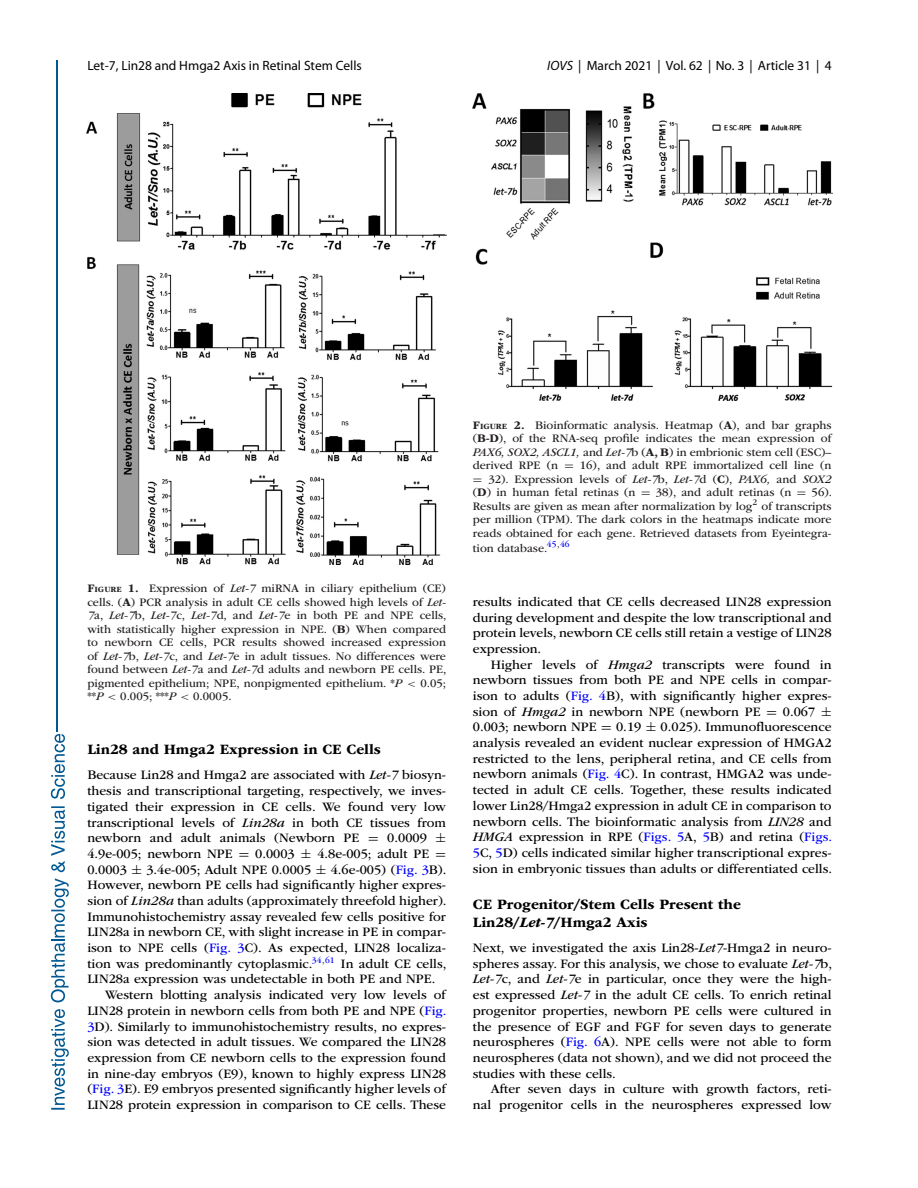
<style>
.page{position:relative;width:918px;height:1188px;background:#fff}
.page>*{position:absolute;margin:0;border:0;box-sizing:border-box;transform-origin:0 0}
.t1{font:700 15px/18px "ITC Garamond Std";color:#000}
.t2{font:13.5px/15.8px "ITC Garamond Std";color:#000;text-align:justify}
.t3{font:13.5px "Myriad Pro";color:#000}
.t4{font:12px/13.5px "ITC Garamond Std";color:#231f20;text-align:justify}
.s1{font-style:italic}
.s2{font-weight:700}
.s3{font-weight:700;font-size:8.4px}
.s4{font-family:"RMTMI"}
.s5{font-family:"MTSY"}
.s6{color:#00f}
</style>
<div class="page">
<hr style="left:57px;top:60px;width:1px;height:672px;background:#005892">
<svg style="left:51px;top:734px;width:18px;height:376px"></svg>
<img style="left:87px;top:93px;width:360px;height:471px">
<img style="left:472px;top:94px;width:360px;height:307px">
<p class="t3" style="left:87px;top:60px;width:276px">Let-7, Lin28 and Hmga2 Axis in Retinal Stem Cells</p>
<p class="t3" style="left:547px;top:60px;width:286px"><span class="s1">IOVS</span> | March 2021 | Vol. 62 | No. 3 | Article 31 | 4</p>
<p class="t4" style="left:87px;top:583px;width:361px"><span class="s2">F</span><span class="s3">IGURE</span> <span class="s2">1.</span> Expression of <span class="s1">Let-7</span> miRNA in ciliary epithelium (CE) cells. (<span class="s2">A</span>) PCR analysis in adult CE cells showed high levels of <span class="s1">Let-7</span>a, <span class="s1">Let-7</span>b, <span class="s1">Let-7</span>c, <span class="s1">Let-7</span>d, and <span class="s1">Let-7</span>e in both PE and NPE cells, with statistically higher expression in NPE. (<span class="s2">B</span>) When compared to newborn CE cells, PCR results showed increased expression of <span class="s1">Let-7</span>b, <span class="s1">Let-7</span>c, and <span class="s1">Let-7</span>e in adult tissues. No differences were found between <span class="s1">Let-7</span>a and <span class="s1">Let-7</span>d adults and newborn PE cells. PE, pigmented epithelium; NPE, nonpigmented epithelium. *<span class="s1">P</span> <span class="s4">&lt;</span> 0.05; **<span class="s1">P</span> <span class="s4">&lt;</span> 0.005; ***<span class="s1">P</span> <span class="s4">&lt;</span> 0.0005.</p>
<p class="t1" style="left:87px;top:742px;width:295px">Lin28 and Hmga2 Expression in CE Cells</p>
<p class="t2" style="left:87px;top:768px;width:360px">Because Lin28 and Hmga2 are associated with <span class="s1">Let-7</span> biosyn-</p>
<p class="t2" style="left:87px;top:784px;width:360px">thesis and transcriptional targeting, respectively, we inves-</p>
<p class="t2" style="left:87px;top:800px;width:360px">tigated their expression in CE cells. We found very low</p>
<p class="t2" style="left:87px;top:815px;width:360px">transcriptional levels of <span class="s1">Lin28a</span> in both CE tissues from</p>
<p class="t2" style="left:87px;top:831px;width:360px">newborn and adult animals (Newborn PE <span class="s5">=</span> 0.0009 <span class="s5">±</span></p>
<p class="t2" style="left:87px;top:847px;width:360px">4.9e-005; newborn NPE <span class="s5">=</span> 0.0003 <span class="s5">±</span> 4.8e-005; adult PE <span class="s5">=</span></p>
<p class="t2" style="left:87px;top:863px;width:361px">0.0003 <span class="s5">±</span> 3.4e-005; Adult NPE 0.0005 <span class="s5">±</span> 4.6e-005) (<span class="s6">Fig. 3</span>B).</p>
<p class="t2" style="left:87px;top:878px;width:360px">However, newborn PE cells had significantly higher expres-</p>
<p class="t2" style="left:87px;top:894px;width:361px">sion of <span class="s1">Lin28a</span> than adults (approximately threefold higher).</p>
<p class="t2" style="left:87px;top:910px;width:360px">Immunohistochemistry assay revealed few cells positive for</p>
<p class="t2" style="left:87px;top:925px;width:360px">LIN28a in newborn CE, with slight increase in PE in compar-</p>
<p class="t2" style="left:87px;top:941px;width:360px">ison to NPE cells (<span class="s6">Fig. 3</span>C). As expected, LIN28 localiza-</p>
<p class="t2" style="left:87px;top:957px;width:361px">tion was predominantly cytoplasmic.<sup>34</sup><sup>,</sup><sup>61</sup> In adult CE cells,</p>
<p class="t2" style="left:87px;top:972px;width:350px">LIN28a expression was undetectable in both PE and NPE.</p>
<p class="t2" style="left:105px;top:988px;width:342px">Western blotting analysis indicated very low levels of</p>
<p class="t2" style="left:87px;top:1004px;width:361px">LIN28 protein in newborn cells from both PE and NPE (<span class="s6">Fig.</span></p>
<p class="t2" style="left:87px;top:1019px;width:360px"><span class="s6">3</span>D). Similarly to immunohistochemistry results, no expres-</p>
<p class="t2" style="left:87px;top:1035px;width:360px">sion was detected in adult tissues. We compared the LIN28</p>
<p class="t2" style="left:87px;top:1051px;width:360px">expression from CE newborn cells to the expression found</p>
<p class="t2" style="left:87px;top:1067px;width:360px">in nine-day embryos (E9), known to highly express LIN28</p>
<p class="t2" style="left:87px;top:1082px;width:360px">(<span class="s6">Fig. 3</span>E). E9 embryos presented significantly higher levels of</p>
<p class="t2" style="left:87px;top:1098px;width:360px">LIN28 protein expression in comparison to CE cells. These</p>
<p class="t4" style="left:473px;top:419px;width:361px"><span class="s2">F</span><span class="s3">IGURE</span> <span class="s2">2.</span> Bioinformatic analysis. Heatmap (<span class="s2">A</span>), and bar graphs (<span class="s2">B-D</span>), of the RNA-seq profile indicates the mean expression of <span class="s1">PAX6, SOX2, ASCL1,</span> and <span class="s1">Let-7</span>b (<span class="s2">A, B</span>) in embrionic stem cell (ESC)– derived RPE (n <span class="s5">=</span> 16), and adult RPE immortalized cell line (n <span class="s5">=</span> 32). Expression levels of <span class="s1">Let-7</span>b, <span class="s1">Let-7</span>d (<span class="s2">C</span>), <span class="s1">PAX6,</span> and <span class="s1">SOX2 </span>(<span class="s2">D</span>) in human fetal retinas (n <span class="s5">=</span> 38), and adult retinas (n <span class="s5">=</span> 56).<br>Results are given as mean after normalization by log<sup>2</sup> of transcripts per million (TPM). The dark colors in the heatmaps indicate more reads obtained for each gene. Retrieved datasets from Eyeintegra-</p>
<p class="t4" style="left:473px;top:542px;width:98px">tion database.<sup>45</sup><sup>,</sup><sup>46</sup></p>
<p class="t2" style="left:473px;top:595px;width:360px">results indicated that CE cells decreased LIN28 expression during development and despite the low transcriptional and protein levels, newborn CE cells still retain a vestige of LIN28 expression.</p>
<p class="t2" style="left:473px;top:658px;width:361px;text-indent:18px">Higher levels of <span class="s1">Hmga2</span> transcripts were found in newborn tissues from both PE and NPE cells in compar&shy;ison to adults (<span class="s6">Fig. 4</span>B), with significantly higher expres&shy;sion of <span class="s1">Hmga2</span> in newborn NPE (newborn PE <span class="s5">=</span> 0.067 <span class="s5">± </span>0.003; newborn NPE <span class="s5">=</span> 0.19 <span class="s5">±</span> 0.025). Immunofluorescence analysis revealed an evident nuclear expression of HMGA2 restricted to the lens, peripheral retina, and CE cells from newborn animals (<span class="s6">Fig. 4</span>C). In contrast, HMGA2 was unde&shy;tected in adult CE cells. Together, these results indicated lower Lin28/Hmga2 expression in adult CE in comparison to newborn cells. The bioinformatic analysis from <span class="s1">LIN28</span> and <span class="s1">HMGA</span> expression in RPE (<span class="s6">Figs. 5</span>A, <span class="s6">5</span>B) and retina (<span class="s6">Figs.<br>5</span>C, <span class="s6">5</span>D) cells indicated similar higher transcriptional expres&shy;sion in embryonic tissues than adults or differentiated cells.</p>
<p class="t1" style="left:473px;top:896px;width:270px">CE Progenitor/Stem Cells Present the<br>Lin28/<span class="s1">Let-7</span>/Hmga2 Axis</p>
<p class="t2" style="left:473px;top:941px;width:361px">Next, we investigated the axis Lin28-<span class="s1">Let7</span>-Hmga2 in neuro&shy;spheres assay. For this analysis, we chose to evaluate <span class="s1">Let-7</span>b, <span class="s1">Let-7</span>c, and <span class="s1">Let-7</span>e in particular, once they were the high&shy;est expressed <span class="s1">Let-7</span> in the adult CE cells. To enrich retinal progenitor properties, newborn PE cells were cultured in the presence of EGF and FGF for seven days to generate neurospheres (<span class="s6">Fig. 6</span>A). NPE cells were not able to form neurospheres (data not shown), and we did not proceed the studies with these cells.</p>
<p class="t2" style="left:473px;top:1082px;width:360px;text-align:right">After seven days in culture with growth factors, reti&shy;nal progenitor cells in the neurospheres expressed low</p>
</div>
